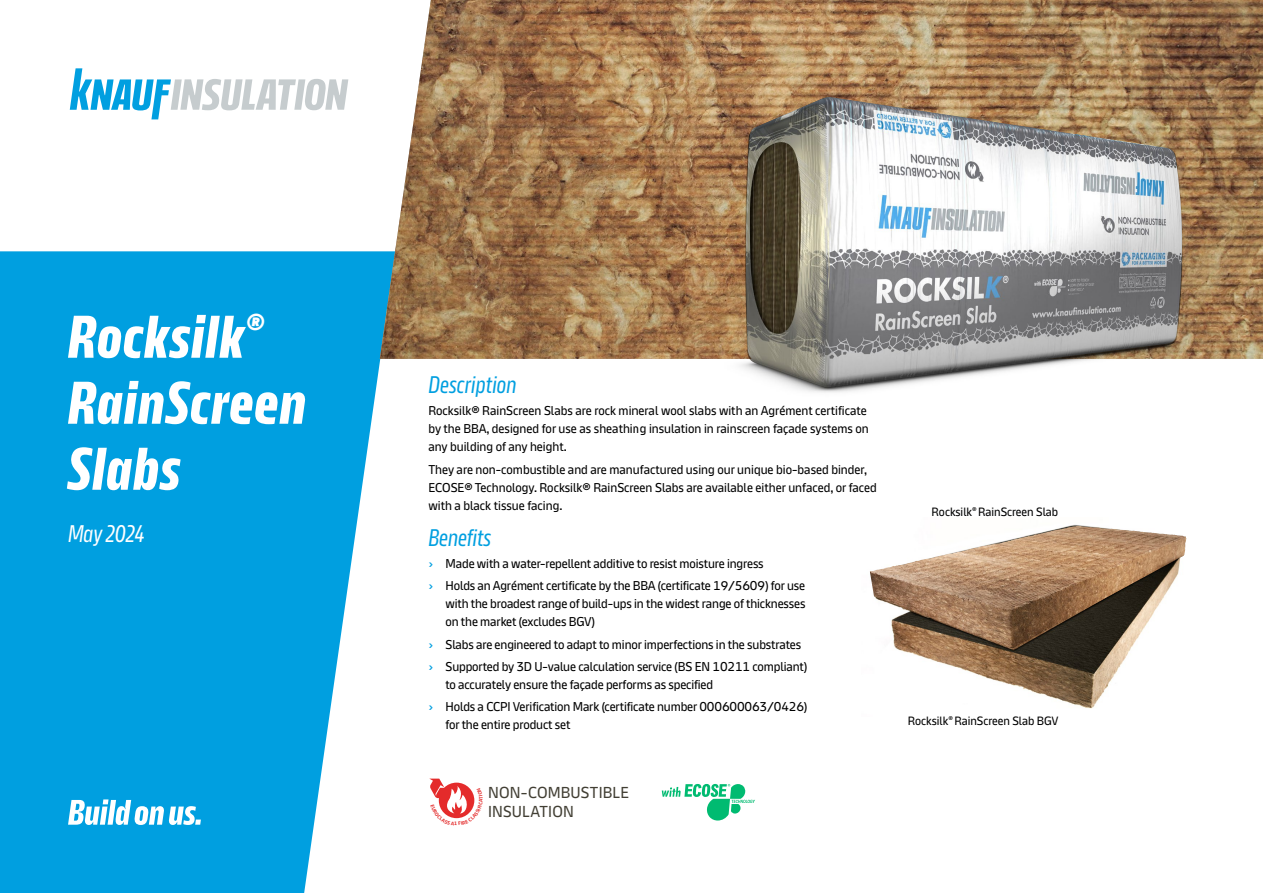
<style>
.page{position:relative;width:1263px;height:893px;background:#fff}
.page>*{position:absolute;margin:0;border:0;box-sizing:border-box;transform-origin:0 0}
.t1{font:700 60px/66px "Knauf Head";letter-spacing:.025em;color:#fff}
.t2{font:24px "Knauf Head";letter-spacing:.01em;color:#009fe0}
.t3{font:24px "Knauf Head";color:#fff}
.t4{font:15.9px/19px "Knauf";letter-spacing:.01em;color:#423f34}
.t5{font:12.75px/18px "Knauf";letter-spacing:-.01em;color:#000}
.t6{font:12px "Knauf";color:#000}
.s1{color:#009fe0}
</style>
<div class="page">
<svg style="left:0;top:251px;width:381px;height:642px;background:#15a7e2"></svg>
<img style="left:380px;top:0;width:883px;height:359px">
<svg style="left:70px;top:68px;width:278px;height:51px"></svg>
<svg style="left:68px;top:799px;width:133px;height:26px"></svg>
<svg style="left:662px;top:784px;width:93px;height:36px"></svg>
<img style="left:870px;top:525px;width:317px;height:184px">
<img style="left:957px;top:526px;width:121px;height:27px">
<img style="left:636px;top:49px;width:627px;height:344px">
<img style="left:746px;top:97px;width:436px;height:290px">
<svg style="left:430px;top:779px;width:45px;height:40px"></svg>
<h1 class="t1" style="left:68px;top:304px;width:240px">Rocksilk<sup>®<br></sup>RainScreen<br>Slabs</h1>
<h2 class="t3" style="left:68px;top:521px;width:78px">May 2024</h2>
<h2 class="t2" style="left:428px;top:372px;width:90px">Description</h2>
<p class="t5" style="left:428px;top:402px;width:442px">Rocksilk® RainScreen Slabs are rock mineral wool slabs with an Agrément certificate by the BBA, designed for use as sheathing insulation in rainscreen façade systems on any building of any height.</p>
<p class="t5" style="left:428px;top:460px;width:450px">They are non-combustible and are manufactured using our unique bio-based binder,<br>ECOSE® Technology. Rocksilk® RainScreen Slabs are available either unfaced, or faced with a black tissue facing.</p>
<h2 class="t2" style="left:428px;top:525px;width:64px">Benefits</h2>
<p class="t5" style="left:428px;top:552px;width:378px;line-height:22.2px"><span class="s1">›</span> Made with a water-repellent additive to resist moisture ingress<br><span class="s1">›</span> Holds an Agrément certificate by the BBA (certificate 19/5609) for use</p>
<p class="t5" style="left:445px;top:595px;width:361px">with the broadest range of build-ups in the widest range of thicknesses on the market (excludes BGV)</p>
<p class="t5" style="left:428px;top:633px;width:380px;line-height:22.2px"><span class="s1">›</span> Slabs are engineered to adapt to minor imperfections in the substrates <span class="s1">›</span> Supported by 3D U-value calculation service (BS EN 10211 compliant)</p>
<p class="t5" style="left:428px;top:673px;width:380px;line-height:22.2px;text-indent:17px">to accurately ensure the façade performs as specified<br><span class="s1">›</span> Holds a CCPI Verification Mark (certificate number 000600063/0426)</p>
<p class="t5" style="left:445px;top:715px;width:126px">for the entire product set</p>
<p class="t4" style="left:488px;top:783px;width:142px">NON-COMBUSTIBLE<br>INSULATION</p>
<p class="t6" style="left:932px;top:505px;width:128px">Rocksilk<sup>®</sup> RainScreen Slab</p>
<p class="t6" style="left:908px;top:714px;width:152px">Rocksilk<sup>®</sup> RainScreen Slab BGV</p>
</div>
